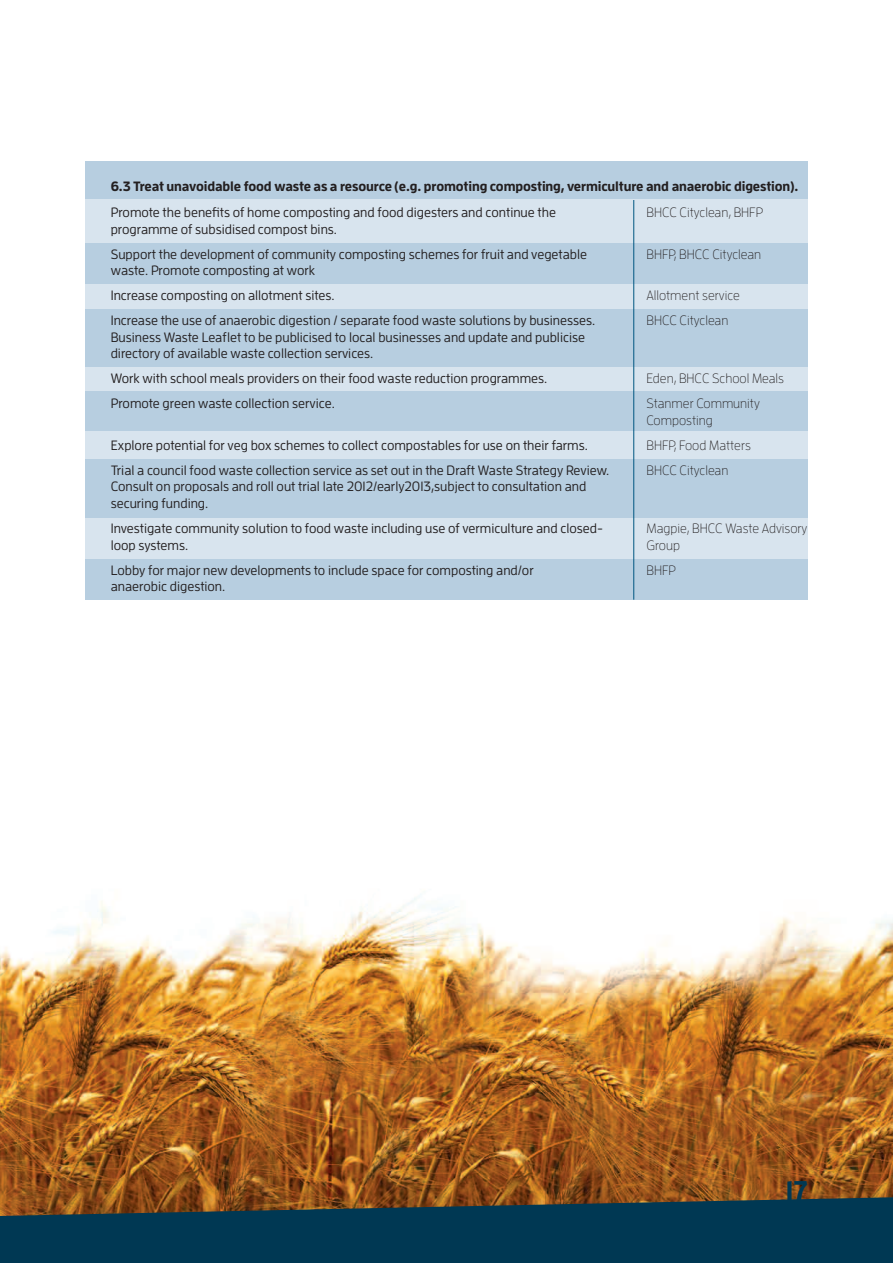
<style>
.page{position:relative;width:893px;height:1263px;background:#fff}
.page>*{position:absolute;margin:0;border:0;box-sizing:border-box;transform-origin:0 0}
.t1{font:700 27px "Enzo OT";color:#003853}
.t2{font:500 13.5px/16.5px "Enzo OT";color:#231f20}
.t3{font:300 13.5px/25px "Enzo OT";color:#231f20}
.t4{font:700 13.5px "Enzo OT";letter-spacing:-.01em;color:#231f20}
</style>
<div class="page">
<img style="left:0;top:894px;width:893px;height:303px">
<svg style="left:0;top:1197px;width:893px;height:66px;background:#143b4a"></svg>
<div style="left:85px;top:162px;width:723px;height:438px;background:#b7cee0"></div>
<div style="left:85px;top:200px;width:723px;height:43px;background:#d8e4ee"></div>
<div style="left:85px;top:284px;width:723px;height:25px;background:#d8e4ee"></div>
<div style="left:85px;top:368px;width:723px;height:23px;background:#d8e4ee"></div>
<div style="left:85px;top:431px;width:723px;height:27px;background:#d8e4ee"></div>
<div style="left:85px;top:518px;width:723px;height:41px;background:#d8e4ee"></div>
<hr style="left:633px;top:200px;width:1px;height:400px;background:#005681">
<p class="t4" style="left:111px;top:181px;width:689px">6.3 Treat unavoidable food waste as a resource (e.g. promoting composting, vermiculture and anaerobic digestion).</p>
<p class="t2" style="left:111px;top:205px;width:447px">Promote the benefits of home composting and food digesters and continue the programme of subsidised compost bins.</p>
<p class="t2" style="left:111px;top:247px;width:478px">Support the development of community composting schemes for fruit and vegetable waste. Promote composting at work</p>
<p class="t2" style="left:111px;top:284px;width:486px;line-height:25px">Increase composting on allotment sites.<br>Increase the use of anaerobic digestion / separate food waste solutions by businesses.</p>
<p class="t2" style="left:111px;top:330px;width:476px">Business Waste Leaflet to be publicised to local businesses and update and publicise directory of available waste collection services.</p>
<p class="t2" style="left:111px;top:367px;width:438px;line-height:25px">Work with school meals providers on their food waste reduction programmes.<br>Promote green waste collection service.</p>
<p class="t2" style="left:111px;top:434px;width:500px;line-height:25px">Explore potential for veg box schemes to collect compostables for use on their farms.<br>Trial a council food waste collection service as set out in the Draft Waste Strategy Review.</p>
<p class="t2" style="left:111px;top:479px;width:477px">Consult on proposals and roll out trial late 2012/early2013,subject to consultation and securing funding.</p>
<p class="t2" style="left:111px;top:521px;width:494px">Investigate community solution to food waste including use of vermiculture and closed&shy;loop systems.</p>
<p class="t2" style="left:111px;top:562px;width:424px">Lobby for major new developments to include space for composting and/or anaerobic digestion.</p>
<p class="t3" style="left:646px;top:201px;width:118px">BHCC Cityclean, BHFP</p>
<p class="t3" style="left:646px;top:243px;width:116px">BHFP, BHCC Cityclean</p>
<p class="t3" style="left:646px;top:284px;width:95px">Allotment service<br>BHCC Cityclean</p>
<p class="t3" style="left:646px;top:367px;width:139px">Eden, BHCC School Meals<br>Stanmer Community</p>
<p class="t3" style="left:646px;top:409px;width:106px">Composting<br>BHFP, Food Matters<br>BHCC Cityclean</p>
<p class="t3" style="left:646px;top:521px;width:162px;line-height:16.5px">Magpie, BHCC Waste Advisory<br>Group</p>
<p class="t3" style="left:646px;top:558px;width:31px">BHFP</p>
<h1 class="t1" style="left:786px;top:1181px;width:24px">17</h1>
</div>
